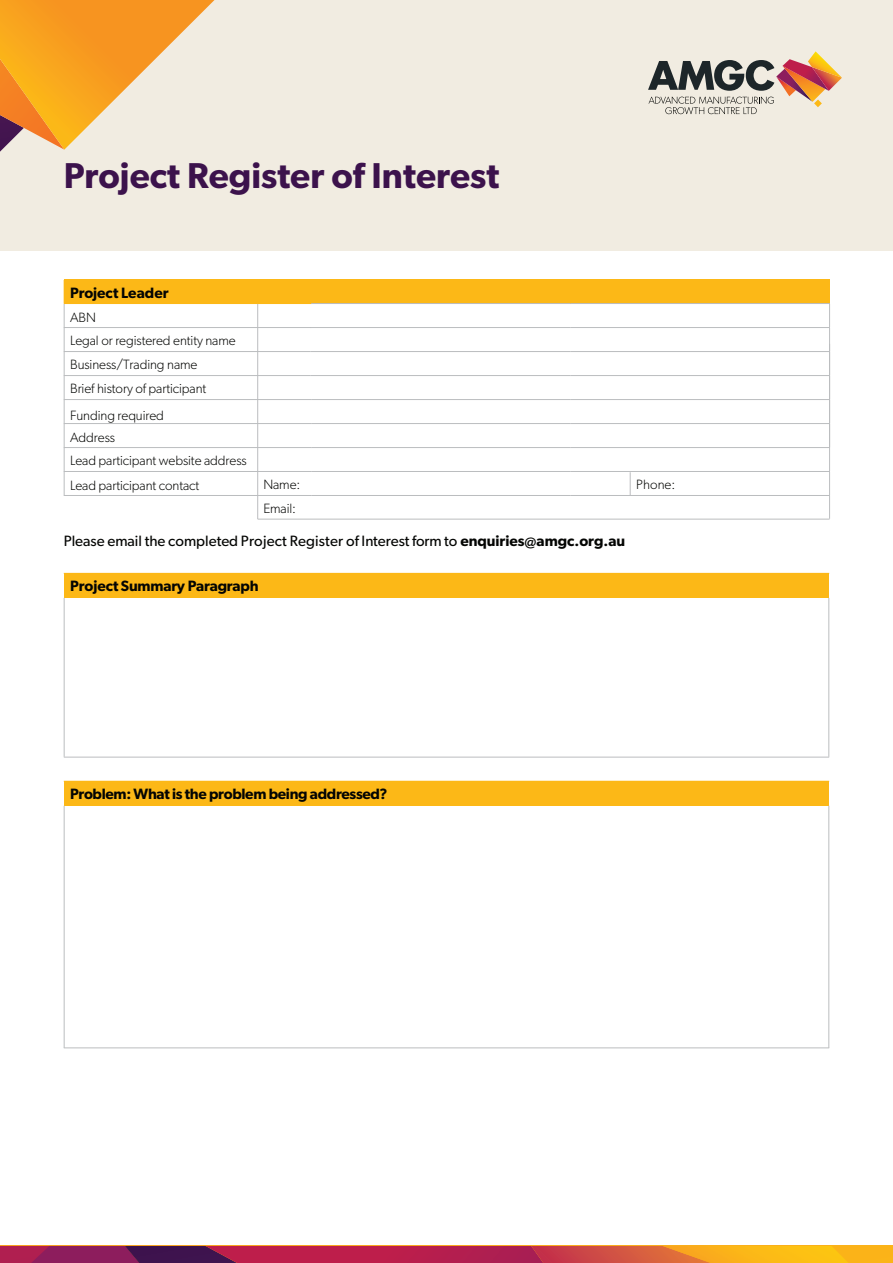
<style>
.page{position:relative;width:893px;height:1263px;background:#fff}
.page>*{position:absolute;margin:0;border:0;box-sizing:border-box;transform-origin:0 0}
.t1{font:600 36px "Gibson";color:#3c124c}
.t2{font:600 15px "Gibson";letter-spacing:-.01em;color:#040503}
.t3{font:15px "Gibson";color:#040503}
.t4{font:300 13.5px/24px "Gibson";letter-spacing:-.005em;color:#040503}
.s1{font-weight:600}
</style>
<div class="page">
<div style="left:0;top:0;width:893px;height:250px;background:#f1ece1"></div>
<div style="left:0;top:1246px;width:893px;height:17px;background:#fbb318"></div>
<svg style="left:0;top:1246px;width:848px;height:17px"></svg>
<svg style="left:0;top:0;width:214px;height:152px"></svg>
<svg style="left:648px;top:51px;width:194px;height:63px"></svg>
<div style="left:64px;top:280px;width:766px;height:24px;background:#fcb817"></div>
<hr style="left:64px;top:351px;width:247px;height:1px;background:#bbbdbf">
<hr style="left:311px;top:351px;width:259px;height:1px;background:#bbbdbf">
<hr style="left:570px;top:351px;width:260px;height:1px;background:#bbbdbf">
<hr style="left:64px;top:375px;width:247px;height:1px;background:#bbbdbf">
<hr style="left:311px;top:375px;width:259px;height:1px;background:#bbbdbf">
<hr style="left:570px;top:375px;width:260px;height:1px;background:#bbbdbf">
<hr style="left:311px;top:399px;width:259px;height:1px;background:#bbbdbf">
<hr style="left:570px;top:399px;width:260px;height:1px;background:#bbbdbf">
<hr style="left:311px;top:423px;width:259px;height:1px;background:#bbbdbf">
<hr style="left:570px;top:423px;width:260px;height:1px;background:#bbbdbf">
<hr style="left:311px;top:447px;width:259px;height:1px;background:#bbbdbf">
<hr style="left:570px;top:447px;width:260px;height:1px;background:#bbbdbf">
<hr style="left:64px;top:304px;width:1px;height:191px;background:#bbbdbf">
<hr style="left:64px;top:327px;width:247px;height:1px;background:#bbbdbf">
<hr style="left:64px;top:399px;width:247px;height:1px;background:#bbbdbf">
<hr style="left:64px;top:423px;width:247px;height:1px;background:#bbbdbf">
<hr style="left:64px;top:447px;width:247px;height:1px;background:#bbbdbf">
<hr style="left:311px;top:303px;width:259px;height:1px;background:#bbbdbf">
<hr style="left:570px;top:303px;width:260px;height:1px;background:#bbbdbf">
<svg style="left:829px;top:304px;width:1px;height:40px"></svg>
<hr style="left:310px;top:327px;width:260px;height:1px;background:#bbbdbf">
<hr style="left:570px;top:327px;width:260px;height:1px;background:#bbbdbf">
<hr style="left:257px;top:304px;width:1px;height:215px;background:#bbbdbf">
<svg style="left:630px;top:472px;width:1px;height:23px"></svg>
<hr style="left:311px;top:471px;width:259px;height:1px;background:#bbbdbf">
<hr style="left:570px;top:471px;width:260px;height:1px;background:#bbbdbf">
<hr style="left:829px;top:344px;width:1px;height:127px;background:#bbbdbf">
<hr style="left:311px;top:495px;width:259px;height:1px;background:#bbbdbf">
<hr style="left:570px;top:495px;width:260px;height:1px;background:#bbbdbf">
<hr style="left:64px;top:471px;width:247px;height:1px;background:#bbbdbf">
<hr style="left:64px;top:495px;width:247px;height:1px;background:#bbbdbf">
<svg style="left:829px;top:472px;width:1px;height:47px"></svg>
<hr style="left:258px;top:519px;width:572px;height:1px;background:#bbbdbf">
<div style="left:64px;top:573px;width:765px;height:25px;background:#fcb817"></div>
<hr style="left:64px;top:598px;width:1px;height:159px;background:#bbbdbf">
<hr style="left:828px;top:598px;width:1px;height:159px;background:#bbbdbf">
<hr style="left:64px;top:757px;width:765px;height:1px;background:#bbbdbf">
<div style="left:64px;top:781px;width:765px;height:25px;background:#fcb817"></div>
<hr style="left:64px;top:806px;width:1px;height:242px;background:#bbbdbf">
<hr style="left:828px;top:806px;width:1px;height:242px;background:#bbbdbf">
<hr style="left:64px;top:1047px;width:765px;height:1px;background:#bbbdbf">
<h1 class="t1" style="left:64px;top:154px;width:437px">Project Register of Interest</h1>
<p class="t2" style="left:70px;top:283px;width:100px">Project Leader</p>
<p class="t4" style="left:70px;top:305px;width:167px">ABN<br>Legal or registered entity name<br>Business/Trading name<br>Brief history of participant</p>
<p class="t4" style="left:70px;top:404px;width:95px;line-height:21.9px">Funding required<br>Address</p>
<p class="t4" style="left:70px;top:449px;width:178px">Lead participant website address<br>Lead participant contact</p>
<p class="t4" style="left:263px;top:473px;width:39px;line-height:23.5px">Name:<br>Email:</p>
<p class="t3" style="left:64px;top:532px;width:563px">Please email the completed Project Register of Interest form to <span class="s1">enquiries@amgc.org.au</span></p>
<p class="t2" style="left:70px;top:577px;width:190px">Project Summary Paragraph</p>
<p class="t4" style="left:636px;top:472px;width:41px">Phone:</p>
<p class="t2" style="left:70px;top:785px;width:319px">Problem: What is the problem being addressed?</p>
</div>
